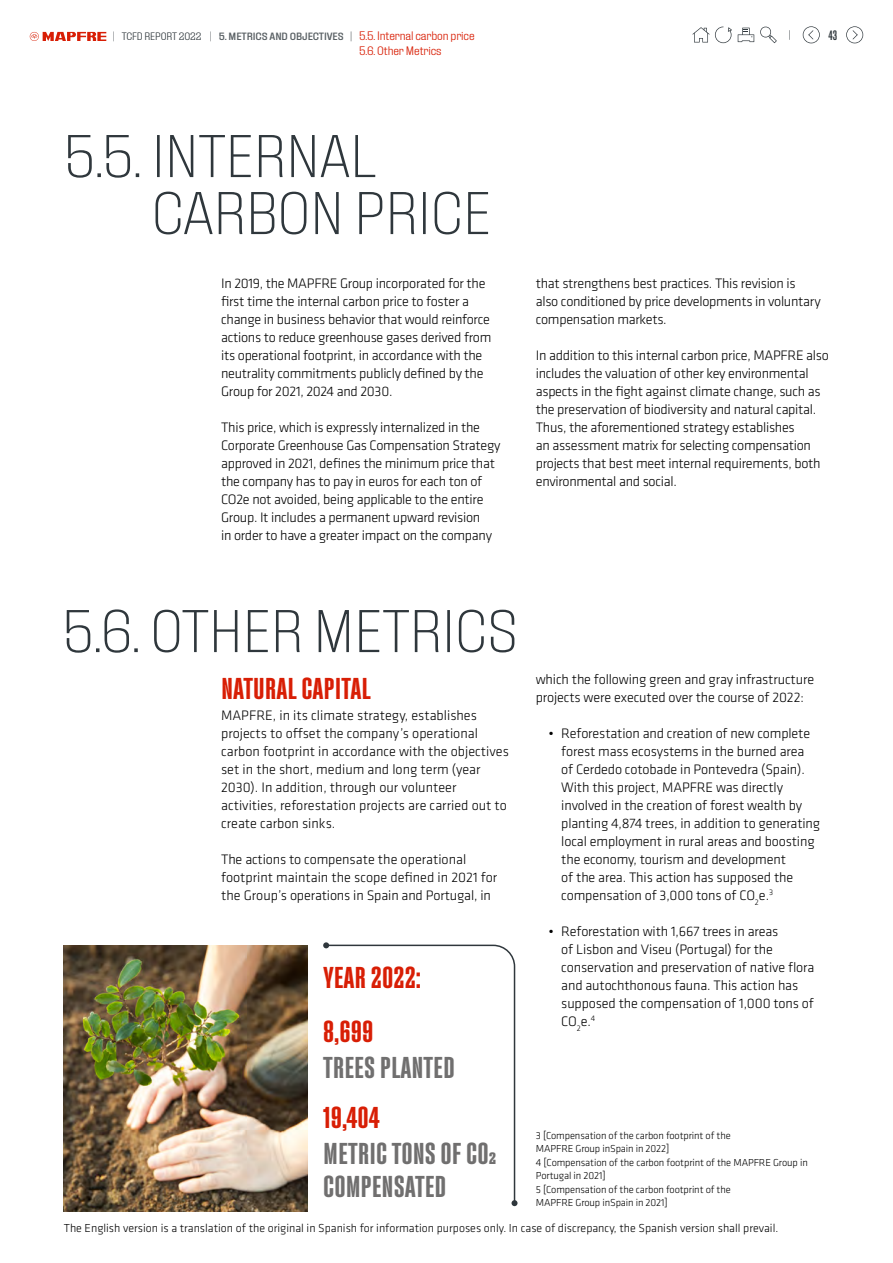
<style>
.page{position:relative;width:893px;height:1263px;background:#fff}
.page>*{position:absolute;margin:0;border:0;box-sizing:border-box;transform-origin:0 0}
.t1{font:200 60px/57px "Fixture";color:#2f373c}
.t2{font:600 condensed 30px/33px "Fixture";color:#706f6f}
.t3{font:600 condensed 30px "Fixture";color:#d81e05}
.t4{font:300 14.25px/18px "Klavika";letter-spacing:-.02em;color:#000}
.t5{font:300 14.25px/18px "Klavika";color:#000}
.t6{font:500 condensed 13.5px "Fixture";color:#2f373c}
.t7{font:300 12px "Klavika";color:#000}
.t8{font:300 12px/15px "Fixture";letter-spacing:-.01em;color:#d81e05}
.t9{font:300 10.5px/13.5px "Klavika";letter-spacing:-.01em;color:#000}
.s1{font-weight:200;font-size:10.5px;color:#2f373c}
.s2{font-size:10.5px;color:#2f373c}
.s3{font-weight:500;font-size:10.5px;color:#585f63}
</style>
<div class="page">
<svg style="left:760px;top:26px;width:17px;height:17px"></svg>
<svg style="left:738px;top:28px;width:16px;height:14px"></svg>
<svg style="left:692px;top:27px;width:40px;height:16px"></svg>
<svg style="left:846px;top:26px;width:17px;height:17px"></svg>
<svg style="left:803px;top:26px;width:17px;height:17px"></svg>
<svg style="left:325px;top:944px;width:191px;height:256px"></svg>
<svg style="left:323px;top:942px;width:6px;height:6px"></svg>
<svg style="left:511px;top:1200px;width:6px;height:6px"></svg>
<svg style="left:30px;top:32px;width:76px;height:9px"></svg>
<img style="left:64px;top:945px;width:244px;height:267px">
<p class="t8" style="left:359px;top:28px;width:117px;text-indent:-246px"><span class="s1">|</span> <span class="s2">TCFD REPORT 2022</span> <span class="s1">|</span> <span class="s3">5. METRICS AND OBJECTIVES</span> <span class="s1">|</span> 5.5. Internal carbon price<br>5.6. Other Metrics</p>
<p class="t6" style="left:828px;top:27px;width:11px">43</p>
<h1 class="t1" style="left:152px;top:125px;width:341px;text-indent:-88px">5.5. INTERNAL<br>CARBON PRICE</h1>
<p class="t4" style="left:221px;top:275px;width:272px">In 2019, the MAPFRE Group incorporated for the first time the internal carbon price to foster a change in business behavior that would reinforce actions to reduce greenhouse gases derived from its operational footprint, in accordance with the neutrality commitments publicly defined by the Group for 2021, 2024 and 2030.</p>
<p class="t4" style="left:221px;top:419px;width:281px">This price, which is expressly internalized in the Corporate Greenhouse Gas Compensation Strategy approved in 2021, defines the minimum price that the company has to pay in euros for each ton of CO2e not avoided, being applicable to the entire Group. It includes a permanent upward revision<br>in order to have a greater impact on the company</p>
<p class="t4" style="left:536px;top:275px;width:286px">that strengthens best practices. This revision is also conditioned by price developments in voluntary compensation markets.</p>
<p class="t4" style="left:536px;top:347px;width:295px">In addition to this internal carbon price, MAPFRE also includes the valuation of other key environmental aspects in the fight against climate change, such as the preservation of biodiversity and natural capital.<br>Thus, the aforementioned strategy establishes<br>an assessment matrix for selecting compensation projects that best meet internal requirements, both environmental and social.</p>
<h1 class="t1" style="left:62px;top:599px;width:457px">5.6. OTHER METRICS</h1>
<h2 class="t3" style="left:221px;top:671px;width:151px">NATURAL CAPITAL</h2>
<p class="t5" style="left:221px;top:707px;width:289px">MAPFRE, in its climate strategy, establishes projects to offset the company’s operational carbon footprint in accordance with the objectives set in the short, medium and long term (year 2030). In addition, through our volunteer activities, reforestation projects are carried out to create carbon sinks.</p>
<p class="t5" style="left:221px;top:851px;width:278px">The actions to compensate the operational footprint maintain the scope defined in 2021 for the Group’s operations in Spain and Portugal, in</p>
<h2 class="t3" style="left:323px;top:960px;width:99px">YEAR 2022:</h2>
<h2 class="t3" style="left:323px;top:1014px;width:52px">8,699</h2>
<h2 class="t2" style="left:323px;top:1051px;width:133px">TREES PLANTED</h2>
<h2 class="t3" style="left:323px;top:1100px;width:58px">19,404</h2>
<h2 class="t2" style="left:323px;top:1138px;width:175px">METRIC TONS OF CO2<br>COMPENSATED</h2>
<p class="t4" style="left:536px;top:671px;width:280px">which the following green and gray infrastructure projects were executed over the course of 2022:</p>
<p class="t4" style="left:561px;top:724px;width:260px;text-indent:-13px">• Reforestation and creation of new complete forest mass ecosystems in the burned area<br>of Cerdedo cotobade in Pontevedra (Spain).<br>With this project, MAPFRE was directly involved in the creation of forest wealth by planting 4,874 trees, in addition to generating local employment in rural areas and boosting the economy, tourism and development<br>of the area. This action has supposed the compensation of 3,000 tons of CO<sub>2</sub>e.<sup>3</sup></p>
<p class="t4" style="left:561px;top:923px;width:255px;text-indent:-13px">• Reforestation with 1,667 trees in areas<br>of Lisbon and Viseu (Portugal) for the conservation and preservation of native flora and autochthonous fauna. This action has supposed the compensation of 1,000 tons of CO<sub>2</sub>e.<sup>4</sup></p>
<p class="t9" style="left:536px;top:1129px;width:273px">3 [Compensation of the carbon footprint of the<br>MAPFRE Group inSpain in 2022]<br>4 [Compensation of the carbon footprint of the MAPFRE Group in Portugal in 2021]<br>5 [Compensation of the carbon footprint of the<br>MAPFRE Group inSpain in 2021]</p>
<p class="t7" style="left:64px;top:1221px;width:716px">The English version is a translation of the original in Spanish for information purposes only. In case of discrepancy, the Spanish version shall prevail.</p>
</div>
